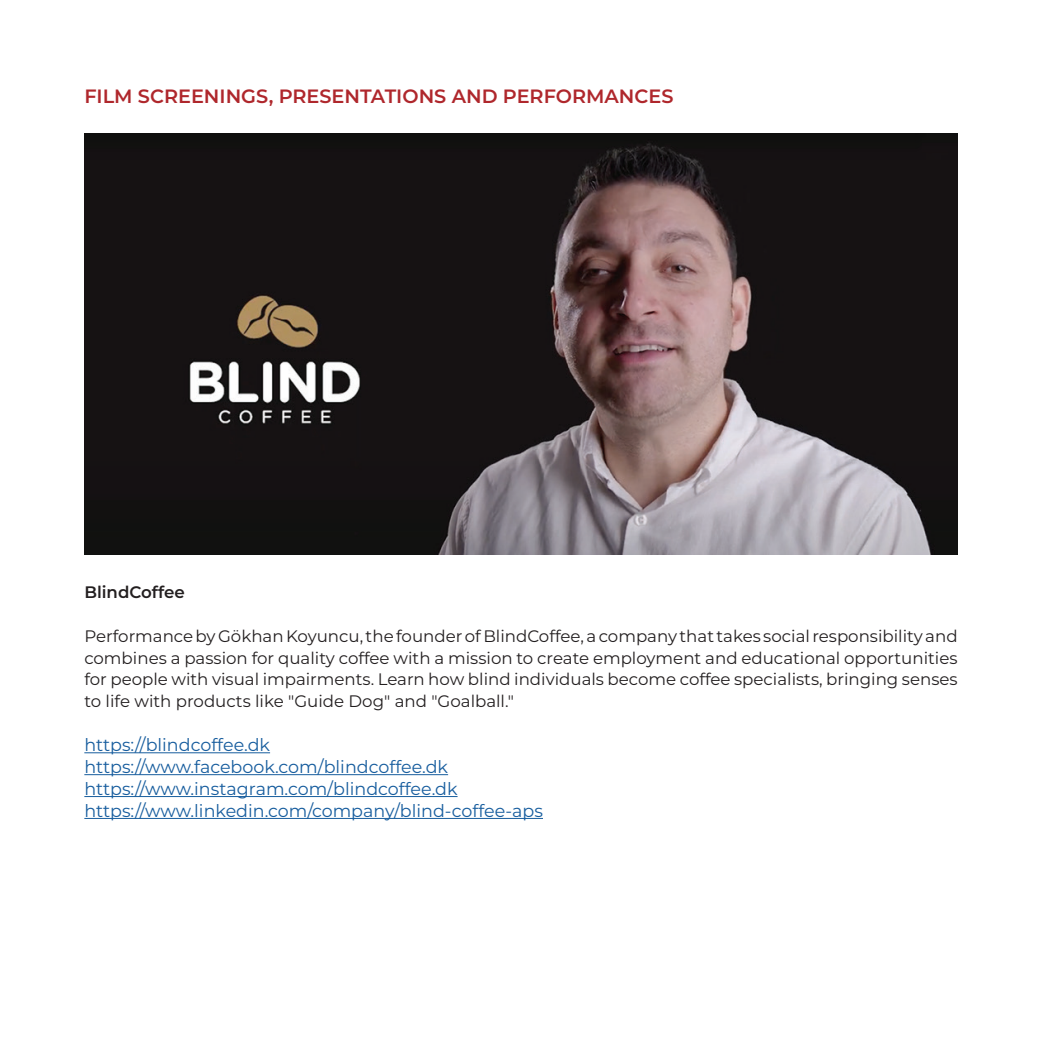
<style>
.page{position:relative;width:1042px;height:1042px;background:#fff}
.page>*{position:absolute;margin:0;border:0;box-sizing:border-box;transform-origin:0 0}
.t1{font:600 19.25px "Montserrat";color:#af272c}
.t2{font:17.5px/21.9px "Montserrat";color:#175d9e}
.t3{font:16.62px/21.9px "Montserrat";color:#231f20;text-align:justify}
.t4{font:600 16.62px "Montserrat";color:#231f20}
</style>
<div class="page">
<hr style="left:84px;top:752px;width:186px;height:1px;background:#175d9e">
<hr style="left:84px;top:774px;width:364px;height:1px;background:#175d9e">
<hr style="left:84px;top:796px;width:373px;height:1px;background:#175d9e">
<hr style="left:84px;top:818px;width:459px;height:1px;background:#175d9e">
<img style="left:84px;top:134px;width:873px;height:420px">
<p class="t1" style="left:84px;top:82px;width:591px">FILM SCREENINGS, PRESENTATIONS AND PERFORMANCES</p>
<p class="t4" style="left:84px;top:580px;width:102px">BlindCoffee</p>
<p class="t3" style="left:84px;top:624px;width:875px">Performance by Gökhan Koyuncu, the founder of BlindCoffee, a company that takes social responsibility and combines a passion for quality coffee with a mission to create employment and educational opportunities for people with visual impairments. Learn how blind individuals become coffee specialists, bringing senses to life with products like "Guide Dog" and "Goalball."</p>
<p class="t2" style="left:84px;top:733px;width:460px">https://blindcoffee.dk https://www.facebook.com/blindcoffee.dk https://www.instagram.com/blindcoffee.dk https://www.linkedin.com/company/blind-coffee-aps</p>
</div>
